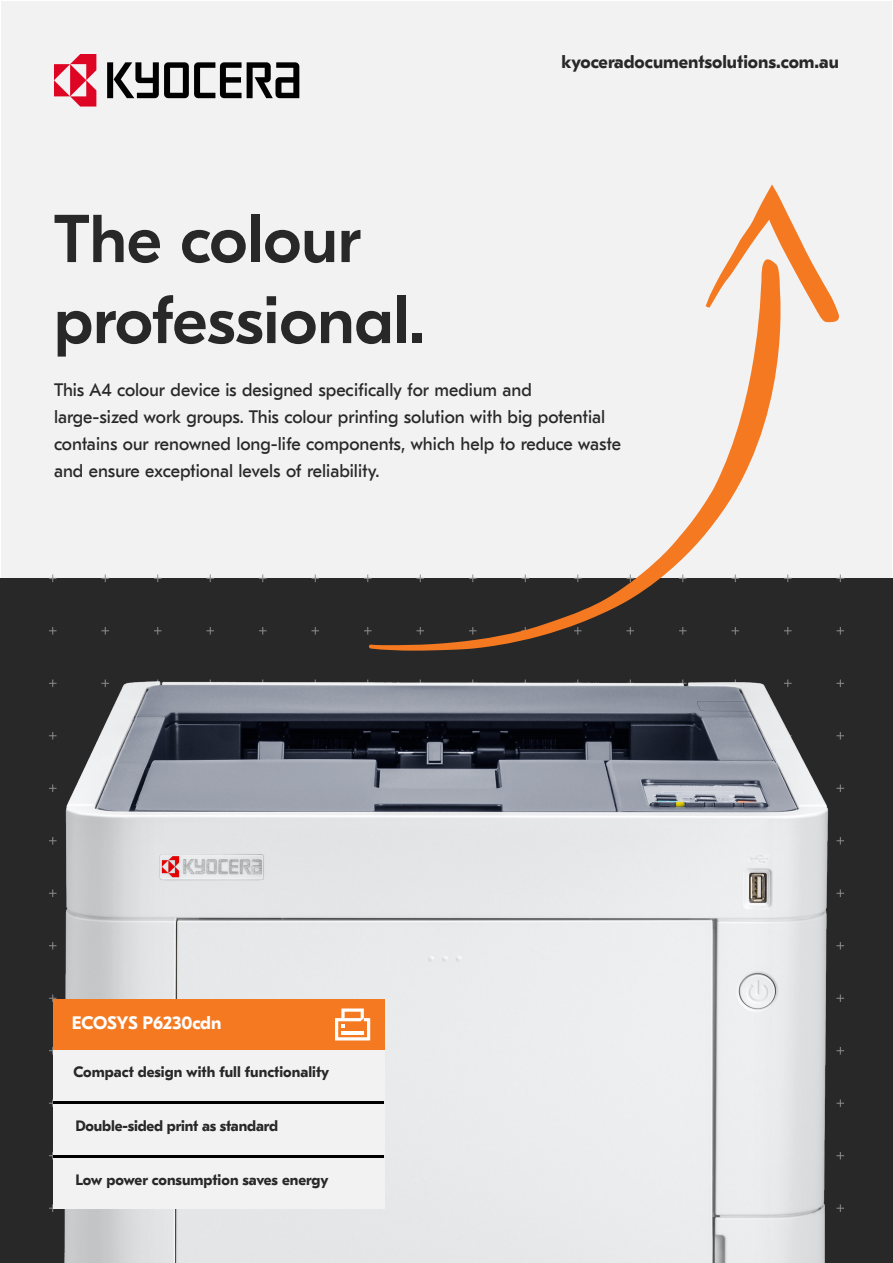
<style>
.page{position:relative;width:893px;height:1263px;background:#fff}
.page>*{position:absolute;margin:0;border:0;box-sizing:border-box;transform-origin:0 0}
.t1{font:500 67.5px "GT Eesti Pro Display";color:#282828}
.t2{font:18px "GT Eesti Pro Text";color:#282828}
.t3{font:700 18px "GT Eesti Pro Text";color:#282828}
.t4{font:700 18px "GT Eesti Pro Text";letter-spacing:-.025em;color:#fff}
.t5{font:700 15px "GT Eesti Pro Text";color:#282828}
</style>
<div class="page">
<div style="left:2px;top:1px;width:890px;height:1261px;background:#f2f2f2"></div>
<div style="left:0;top:578px;width:893px;height:685px;background:#282828"></div>
<svg style="left:836px;top:574px;width:8px;height:8px"></svg>
<svg style="left:259px;top:574px;width:8px;height:8px"></svg>
<svg style="left:49px;top:574px;width:8px;height:8px"></svg>
<svg style="left:311px;top:574px;width:8px;height:8px"></svg>
<svg style="left:101px;top:574px;width:8px;height:8px"></svg>
<svg style="left:364px;top:574px;width:4px;height:8px"></svg>
<svg style="left:154px;top:574px;width:8px;height:8px"></svg>
<svg style="left:206px;top:574px;width:8px;height:8px"></svg>
<svg style="left:49px;top:784px;width:5px;height:8px"></svg>
<svg style="left:49px;top:994px;width:5px;height:8px"></svg>
<svg style="left:836px;top:627px;width:8px;height:8px"></svg>
<svg style="left:259px;top:627px;width:8px;height:8px"></svg>
<svg style="left:49px;top:627px;width:8px;height:8px"></svg>
<svg style="left:311px;top:627px;width:8px;height:8px"></svg>
<svg style="left:101px;top:627px;width:8px;height:8px"></svg>
<svg style="left:364px;top:627px;width:4px;height:8px"></svg>
<svg style="left:154px;top:627px;width:8px;height:8px"></svg>
<svg style="left:206px;top:627px;width:8px;height:8px"></svg>
<svg style="left:49px;top:837px;width:5px;height:7px"></svg>
<svg style="left:49px;top:1047px;width:4px;height:7px"></svg>
<svg style="left:49px;top:679px;width:5px;height:8px"></svg>
<svg style="left:49px;top:889px;width:5px;height:8px"></svg>
<svg style="left:49px;top:1099px;width:4px;height:8px"></svg>
<svg style="left:49px;top:732px;width:5px;height:7px"></svg>
<svg style="left:49px;top:942px;width:5px;height:7px"></svg>
<svg style="left:49px;top:1152px;width:4px;height:7px"></svg>
<svg style="left:49px;top:1204px;width:5px;height:8px"></svg>
<img style="left:54px;top:679px;width:787px;height:584px">
<svg style="left:54px;top:54px;width:42px;height:53px"></svg>
<svg style="left:107px;top:62px;width:192px;height:36px"></svg>
<div style="left:53px;top:1092px;width:331px;height:66px;background:#000"></div>
<div style="left:53px;top:1050px;width:331px;height:51px;background:#f2f2f2"></div>
<div style="left:53px;top:999px;width:331px;height:51px;background:#f47921"></div>
<div style="left:53px;top:1104px;width:331px;height:51px;background:#f2f2f2"></div>
<div style="left:53px;top:1158px;width:331px;height:51px;background:#f2f2f2"></div>
<svg style="left:335px;top:1008px;width:35px;height:32px"></svg>
<svg style="left:368px;top:305px;width:424px;height:346px"></svg>
<svg style="left:706px;top:184px;width:133px;height:138px"></svg>
<p class="t3" style="left:561px;top:51px;width:279px">kyoceradocumentsolutions.com.au</p>
<p class="t1" style="left:54px;top:203px;width:309px">The colour</p>
<p class="t1" style="left:54px;top:284px;width:373px">professional.</p>
<p class="t2" style="left:54px;top:380px;width:479px">This A4 colour device is designed specifically for medium and</p>
<p class="t2" style="left:54px;top:407px;width:553px">large-sized work groups. This colour printing solution with big potential</p>
<p class="t2" style="left:54px;top:434px;width:569px">contains our renowned long-life components, which help to reduce waste</p>
<p class="t2" style="left:54px;top:461px;width:327px">and ensure exceptional levels of reliability.</p>
<p class="t4" style="left:72px;top:1013px;width:151px">ECOSYS P6230cdn</p>
<p class="t5" style="left:73px;top:1064px;width:257px">Compact design with full functionality</p>
<p class="t5" style="left:75px;top:1118px;width:204px">Double-sided print as standard</p>
<p class="t5" style="left:75px;top:1172px;width:255px">Low power consumption saves energy</p>
</div>
